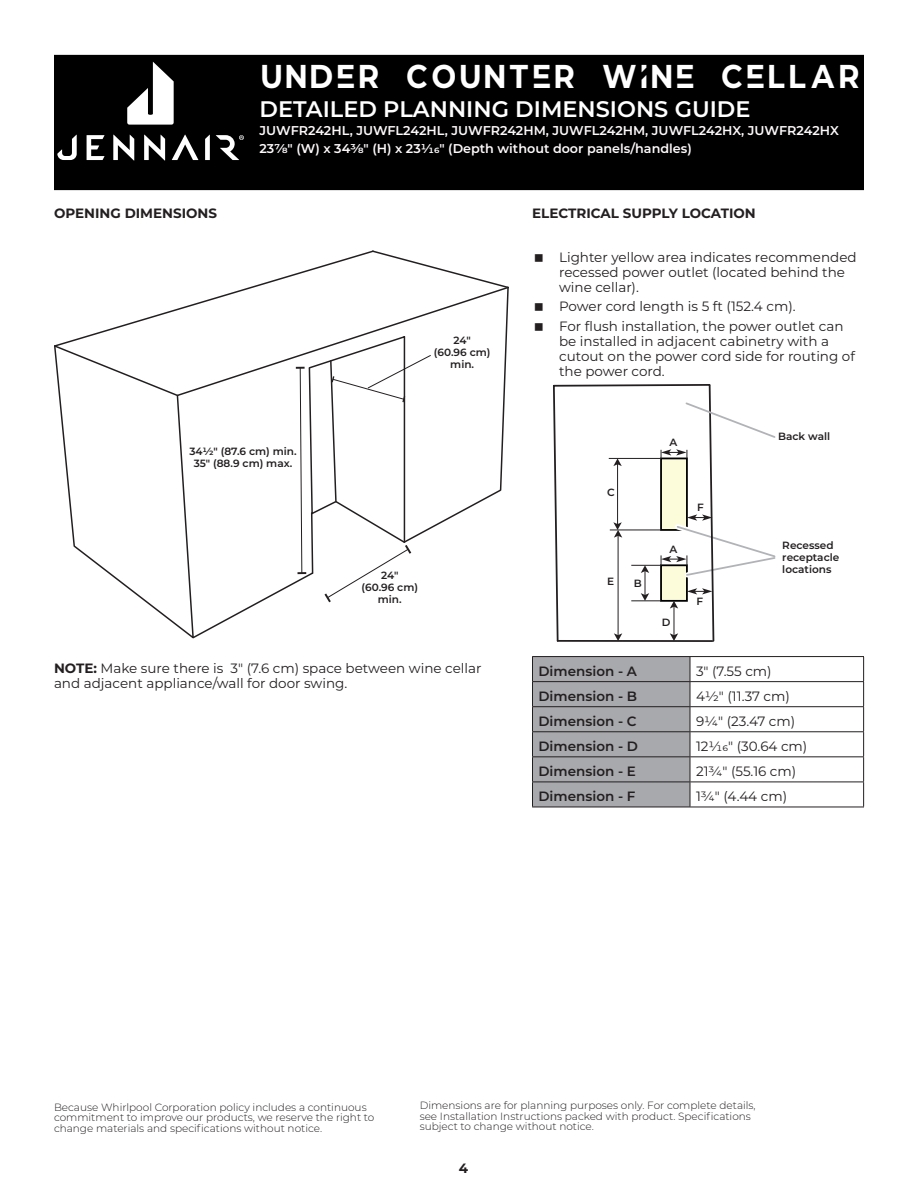
<style>
.page{position:relative;width:918px;height:1188px;background:#fff}
.page>*{position:absolute;margin:0;border:0;box-sizing:border-box;transform-origin:0 0}
.t1{font:33px "Defiant Sans Regular";color:#fff;scale:.89 1}
.t2{font:600 22.5px "Montserrat";color:#fff}
.t3{font:13.5px/15px "Montserrat";color:#231f20}
.t4{font:600 13.5px "Montserrat";color:#231f20}
.t5{font:700 13.5px "Montserrat";color:#231f20}
.t6{font:600 12.75px/18px "Montserrat";color:#fefafc}
.t7{font:300 10.5px/10.5px "Montserrat";color:#231f20}
.t8{font:600 10.5px/12px "Montserrat";color:#231f20;text-align:center}
.s1{font-weight:700}
</style>
<div class="page">
<div style="left:55px;top:56px;width:808px;height:133px;background:#000"></div>
<div style="left:54px;top:55px;width:810px;height:135px;border:2px solid #000"></div>
<svg style="left:87px;top:135px;width:18px;height:25px"></svg>
<svg style="left:144px;top:135px;width:21px;height:26px"></svg>
<svg style="left:172px;top:135px;width:26px;height:25px"></svg>
<svg style="left:205px;top:135px;width:5px;height:25px"></svg>
<svg style="left:113px;top:135px;width:21px;height:26px"></svg>
<svg style="left:57px;top:135px;width:20px;height:25px"></svg>
<svg style="left:127px;top:62px;width:47px;height:63px"></svg>
<svg style="left:216px;top:135px;width:28px;height:25px"></svg>
<svg style="left:62px;top:251px;width:447px;height:193px"></svg>
<svg style="left:54px;top:343px;width:449px;height:294px"></svg>
<svg style="left:191px;top:335px;width:215px;height:303px"></svg>
<hr style="left:532px;top:656px;width:158px;height:1px;background:#231f20">
<hr style="left:690px;top:656px;width:174px;height:1px;background:#231f20">
<hr style="left:690px;top:681px;width:174px;height:1px;background:#231f20">
<hr style="left:690px;top:706px;width:174px;height:1px;background:#231f20">
<hr style="left:690px;top:731px;width:174px;height:1px;background:#231f20">
<hr style="left:690px;top:756px;width:174px;height:1px;background:#231f20">
<hr style="left:690px;top:782px;width:174px;height:1px;background:#231f20">
<svg style="left:532px;top:657px;width:159px;height:150px;background:#a1a2a6"></svg>
<svg style="left:863px;top:657px;width:1px;height:150px"></svg>
<hr style="left:532px;top:807px;width:158px;height:1px;background:#231f20">
<hr style="left:690px;top:807px;width:174px;height:1px;background:#231f20">
<svg style="left:553px;top:384px;width:223px;height:258px"></svg>
<p class="t5" style="left:54px;top:207px;width:165px">OPENING DIMENSIONS</p>
<h1 class="t1" style="left:260px;top:62px;width:678px">UNDER COUNTER WINE CELLAR</h1>
<h2 class="t2" style="left:260px;top:98px;width:493px">DETAILED PLANNING DIMENSIONS GUIDE</h2>
<p class="t6" style="left:260px;top:122px;width:581px">JUWFR242HL, JUWFL242HL, JUWFR242HM, JUWFL242HM, JUWFL242HX, JUWFR242HX<br>237/8" (W) x 343/8" (H) x 231/16" (Depth without door panels/handles)</p>
<p class="t8" style="left:434px;top:335px;width:58px">24"<br>(60.96 cm) min.</p>
<p class="t5" style="left:532px;top:207px;width:225px">ELECTRICAL SUPPLY LOCATION</p>
<p class="t3" style="left:559px;top:250px;width:299px">Lighter yellow area indicates recommended recessed power outlet (located behind the wine cellar).</p>
<p class="t3" style="left:559px;top:297px;width:286px;line-height:19.5px">Power cord length is 5 ft (152.4 cm).<br>For flush installation, the power outlet can</p>
<p class="t3" style="left:559px;top:334px;width:297px">be installed in adjacent cabinetry with a cutout on the power cord side for routing of the power cord.</p>
<p class="t8" style="left:189px;top:446px;width:109px">341/2" (87.6 cm) min.<br>35" (88.9 cm) max.</p>
<p class="t8" style="left:362px;top:570px;width:58px">24"<br>(60.96 cm) min.</p>
<p class="t3" style="left:54px;top:662px;width:429px"><span class="s1">NOTE:</span> Make sure there is 3" (7.6 cm) space between wine cellar and adjacent appliance/wall for door swing.</p>
<p class="t8" style="left:607px;top:487px;width:9px">C</p>
<p class="t8" style="left:607px;top:576px;width:9px">E</p>
<p class="t8" style="left:634px;top:577px;width:9px">B</p>
<p class="t8" style="left:670px;top:437px;width:9px">A</p>
<p class="t8" style="left:670px;top:544px;width:9px">A</p>
<p class="t8" style="left:662px;top:616px;width:10px">D</p>
<p class="t8" style="left:697px;top:501px;width:8px">F</p>
<p class="t8" style="left:696px;top:596px;width:8px">F</p>
<p class="t8" style="left:778px;top:430px;width:54px">Back wall</p>
<p class="t8" style="left:782px;top:540px;width:53px">Recessed</p>
<p class="t8" style="left:782px;top:552px;width:59px">receptacle</p>
<p class="t8" style="left:782px;top:564px;width:51px">locations</p>
<p class="t4" style="left:538px;top:664px;width:100px">Dimension - A</p>
<p class="t3" style="left:696px;top:664px;width:77px">3" (7.55 cm)</p>
<p class="t4" style="left:538px;top:689px;width:100px">Dimension - B</p>
<p class="t3" style="left:696px;top:689px;width:95px">41/2" (11.37 cm)</p>
<p class="t4" style="left:538px;top:714px;width:100px">Dimension - C</p>
<p class="t3" style="left:696px;top:714px;width:101px">91/4" (23.47 cm)</p>
<p class="t4" style="left:538px;top:739px;width:101px">Dimension - D</p>
<p class="t3" style="left:696px;top:739px;width:113px">121/16" (30.64 cm)</p>
<p class="t4" style="left:538px;top:765px;width:99px">Dimension - E</p>
<p class="t3" style="left:696px;top:764px;width:102px">213/4" (55.16 cm)</p>
<p class="t4" style="left:538px;top:790px;width:99px">Dimension - F</p>
<p class="t3" style="left:696px;top:789px;width:93px">13/4" (4.44 cm)</p>
<p class="t7" style="left:54px;top:1103px;width:322px">Because Whirlpool Corporation policy includes a continuous commitment to improve our products, we reserve the right to change materials and specifications without notice.</p>
<p class="t7" style="left:420px;top:1101px;width:338px">Dimensions are for planning purposes only. For complete details, see Installation Instructions packed with product. Specifications subject to change without notice.</p>
<p class="t5" style="left:459px;top:1162px;width:11px">4</p>
</div>
